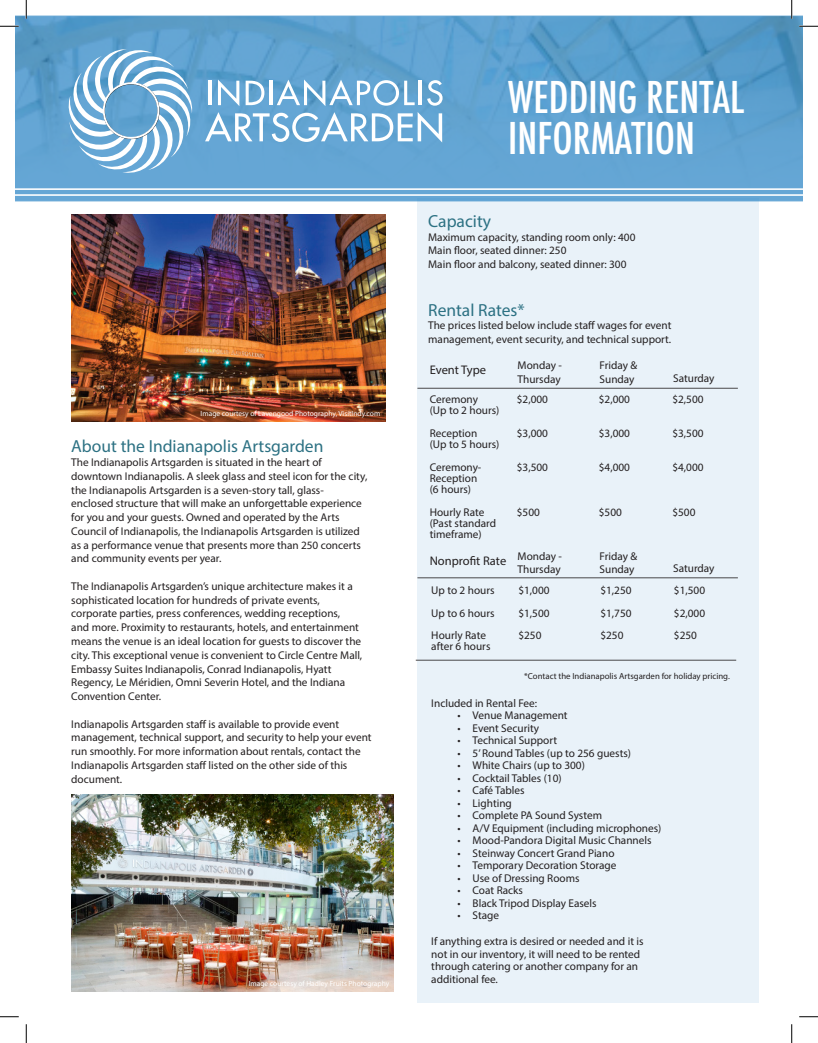
<style>
.page{position:relative;width:818px;height:1043px;background:#fff}
.page>*{position:absolute;margin:0;border:0;box-sizing:border-box;transform-origin:0 0}
.t1{font:500 condensed 42.5px/41.2px "Futura";color:#fff}
.t2{font:17.5px "Myriad Pro";color:#2c7183}
.t3{font:12.5px "Myriad Pro";color:#231f20}
.t4{font:11.25px/13.8px "Myriad Pro";color:#231f20}
.t5{font:8.75px "Myriad Pro";color:#231f20}
.t6{font:7.5px "Myriad Pro";color:#fff}
</style>
<div class="page">
<div style="left:417px;top:198px;width:342px;height:804px;background:#e9f2f9"></div>
<hr style="left:417px;top:388px;width:320px;height:1px;background:#231f20">
<svg style="left:15px;top:16px;width:787px;height:185px;background:#5ea1cf"></svg>
<svg style="left:65px;top:46px;width:129px;height:129px"></svg>
<div style="left:103px;top:82px;width:56px;height:57px;border:2px solid #fff;border-radius:50%"></div>
<hr style="left:208px;top:81px;width:3px;height:24px;background:#fff">
<svg style="left:218px;top:79px;width:21px;height:27px"></svg>
<svg style="left:245px;top:81px;width:19px;height:24px"></svg>
<hr style="left:269px;top:81px;width:3px;height:24px;background:#fff">
<svg style="left:277px;top:79px;width:137px;height:27px"></svg>
<hr style="left:418px;top:81px;width:4px;height:24px;background:#fff">
<svg style="left:427px;top:80px;width:15px;height:26px"></svg>
<svg style="left:205px;top:112px;width:237px;height:30px"></svg>
<hr style="left:15px;top:194px;width:787px;height:2px;background:#fff">
<hr style="left:15px;top:188px;width:787px;height:2px;background:#fff">
<hr style="left:416px;top:659px;width:320px;height:2px;background:#231f20">
<img style="left:71px;top:214px;width:314px;height:207px">
<img style="left:71px;top:794px;width:322px;height:197px">
<hr style="left:417px;top:577px;width:320px;height:1px;background:#231f20">
<svg style="left:0;top:25px;width:19px;height:2px"></svg>
<svg style="left:799px;top:25px;width:19px;height:2px"></svg>
<svg style="left:0;top:1016px;width:19px;height:1px"></svg>
<svg style="left:799px;top:1016px;width:19px;height:1px"></svg>
<svg style="left:25px;top:0;width:2px;height:19px"></svg>
<svg style="left:25px;top:1024px;width:2px;height:18px"></svg>
<svg style="left:790px;top:0;width:2px;height:19px"></svg>
<svg style="left:791px;top:1024px;width:1px;height:18px"></svg>
<p class="t6" style="left:200px;top:409px;width:181px">Image courtesy of Lavengood Photography, VisitIndy.com</p>
<h2 class="t2" style="left:71px;top:436px;width:254px">About the Indianapolis Artsgarden</h2>
<p class="t4" style="left:71px;top:455px;width:297px">The Indianapolis Artsgarden is situated in the heart of downtown Indianapolis. A sleek glass and steel icon for the city, the Indianapolis Artsgarden is a seven-story tall, glass&shy;enclosed structure that will make an unforgettable experience for you and your guests. Owned and operated by the Arts Council of Indianapolis, the Indianapolis Artsgarden is utilized as a performance venue that presents more than 250 concerts and community events per year.</p>
<p class="t4" style="left:71px;top:579px;width:292px">The Indianapolis Artsgarden’s unique architecture makes it a sophisticated location for hundreds of private events, corporate parties, press conferences, wedding receptions,<br>and more. Proximity to restaurants, hotels, and entertainment means the venue is an ideal location for guests to discover the city. This exceptional venue is convenient to Circle Centre Mall, Embassy Suites Indianapolis, Conrad Indianapolis, Hyatt Regency, Le Méridien, Omni Severin Hotel, and the Indiana Convention Center.</p>
<p class="t4" style="left:71px;top:716px;width:302px">Indianapolis Artsgarden staff is available to provide event management, technical support, and security to help your event run smoothly. For more information about rentals, contact the Indianapolis Artsgarden staff listed on the other side of this document.</p>
<p class="t6" style="left:249px;top:978px;width:142px">Image courtesy of Hadley Fruits Photography</p>
<h1 class="t1" style="left:508px;top:77px;width:237px">WEDDING RENTAL<br>INFORMATION</h1>
<h2 class="t2" style="left:428px;top:210px;width:64px">Capacity</h2>
<p class="t4" style="left:428px;top:230px;width:209px">Maximum capacity, standing room only: 400<br>Main floor, seated dinner: 250<br>Main floor and balcony, seated dinner: 300</p>
<h2 class="t2" style="left:428px;top:299px;width:98px">Rental Rates*</h2>
<p class="t4" style="left:428px;top:318px;width:245px">The prices listed below include staff wages for event management, event security, and technical support.</p>
<p class="t3" style="left:430px;top:362px;width:58px">Event Type</p>
<p class="t4" style="left:517px;top:358px;width:46px">Monday -<br>Thursday</p>
<p class="t4" style="left:599px;top:358px;width:39px">Friday &amp;<br>Sunday</p>
<p class="t4" style="left:673px;top:371px;width:43px">Saturday</p>
<p class="t4" style="left:430px;top:393px;width:71px;line-height:11.2px">Ceremony<br>(Up to 2 hours)</p>
<p class="t4" style="left:430px;top:427px;width:71px;line-height:11.2px">Reception<br>(Up to 5 hours)</p>
<p class="t4" style="left:430px;top:461px;width:53px;line-height:11.2px">Ceremony-<br>Reception (6 hours)</p>
<p class="t4" style="left:430px;top:506px;width:68px;line-height:11.2px">Hourly Rate (Past standard timeframe)</p>
<p class="t4" style="left:517px;top:392px;width:33px">$2,000</p>
<p class="t4" style="left:517px;top:426px;width:33px">$3,000</p>
<p class="t4" style="left:517px;top:460px;width:33px">$3,500</p>
<p class="t4" style="left:517px;top:505px;width:25px">$500</p>
<p class="t4" style="left:598px;top:392px;width:33px">$2,000</p>
<p class="t4" style="left:598px;top:426px;width:33px">$3,000</p>
<p class="t4" style="left:598px;top:460px;width:33px">$4,000</p>
<p class="t4" style="left:598px;top:505px;width:25px">$500</p>
<p class="t4" style="left:672px;top:392px;width:33px">$2,500</p>
<p class="t4" style="left:672px;top:426px;width:33px">$3,500</p>
<p class="t4" style="left:672px;top:460px;width:33px">$4,000</p>
<p class="t4" style="left:672px;top:505px;width:25px">$500</p>
<p class="t3" style="left:430px;top:553px;width:78px">Nonprofit Rate</p>
<p class="t4" style="left:517px;top:550px;width:46px;line-height:12.5px">Monday -<br>Thursday</p>
<p class="t4" style="left:599px;top:550px;width:39px;line-height:12.5px">Friday &amp;<br>Sunday</p>
<p class="t4" style="left:673px;top:561px;width:43px">Saturday</p>
<p class="t4" style="left:431px;top:579px;width:65px;line-height:22.5px;text-align:justify">Up to 2 hours Up to 6 hours Hourly Rate</p>
<p class="t4" style="left:431px;top:639px;width:61px">after 6 hours</p>
<p class="t4" style="left:518px;top:579px;width:33px;line-height:22.5px;text-align:justify">$1,000 $1,500 $250</p>
<p class="t4" style="left:600px;top:579px;width:33px;line-height:22.5px;text-align:justify">$1,250 $1,750 $250</p>
<p class="t4" style="left:674px;top:579px;width:33px;line-height:22.5px;text-align:justify">$1,500 $2,000 $250</p>
<p class="t5" style="left:524px;top:671px;width:207px">*Contact the Indianapolis Artsgarden for holiday pricing.</p>
<p class="t4" style="left:431px;top:696px;width:107px">Included in Rental Fee:</p>
<p class="t4" style="left:457px;top:708px;width:112px">• Venue Management</p>
<p class="t4" style="left:457px;top:721px;width:83px">• Event Security</p>
<p class="t4" style="left:457px;top:733px;width:101px">• Technical Support</p>
<p class="t4" style="left:457px;top:746px;width:175px">• 5’ Round Tables (up to 256 guests)</p>
<p class="t4" style="left:457px;top:758px;width:129px">• White Chairs (up to 300)</p>
<p class="t4" style="left:457px;top:771px;width:106px">• Cocktail Tables (10)</p>
<p class="t4" style="left:457px;top:783px;width:69px">• Café Tables</p>
<p class="t4" style="left:457px;top:796px;width:56px">• Lighting</p>
<p class="t4" style="left:457px;top:808px;width:146px">• Complete PA Sound System</p>
<p class="t4" style="left:457px;top:821px;width:205px">• A/V Equipment (including microphones)</p>
<p class="t4" style="left:457px;top:833px;width:195px">• Mood-Pandora Digital Music Channels</p>
<p class="t4" style="left:457px;top:846px;width:158px">• Steinway Concert Grand Piano</p>
<p class="t4" style="left:457px;top:858px;width:160px">• Temporary Decoration Storage</p>
<p class="t4" style="left:457px;top:871px;width:123px">• Use of Dressing Rooms</p>
<p class="t4" style="left:457px;top:883px;width:67px">• Coat Racks</p>
<p class="t4" style="left:457px;top:896px;width:140px">• Black Tripod Display Easels</p>
<p class="t4" style="left:457px;top:908px;width:43px">• Stage</p>
<p class="t4" style="left:431px;top:934px;width:214px;line-height:12.5px">If anything extra is desired or needed and it is not in our inventory, it will need to be rented through catering or another company for an additional fee.</p>
</div>
